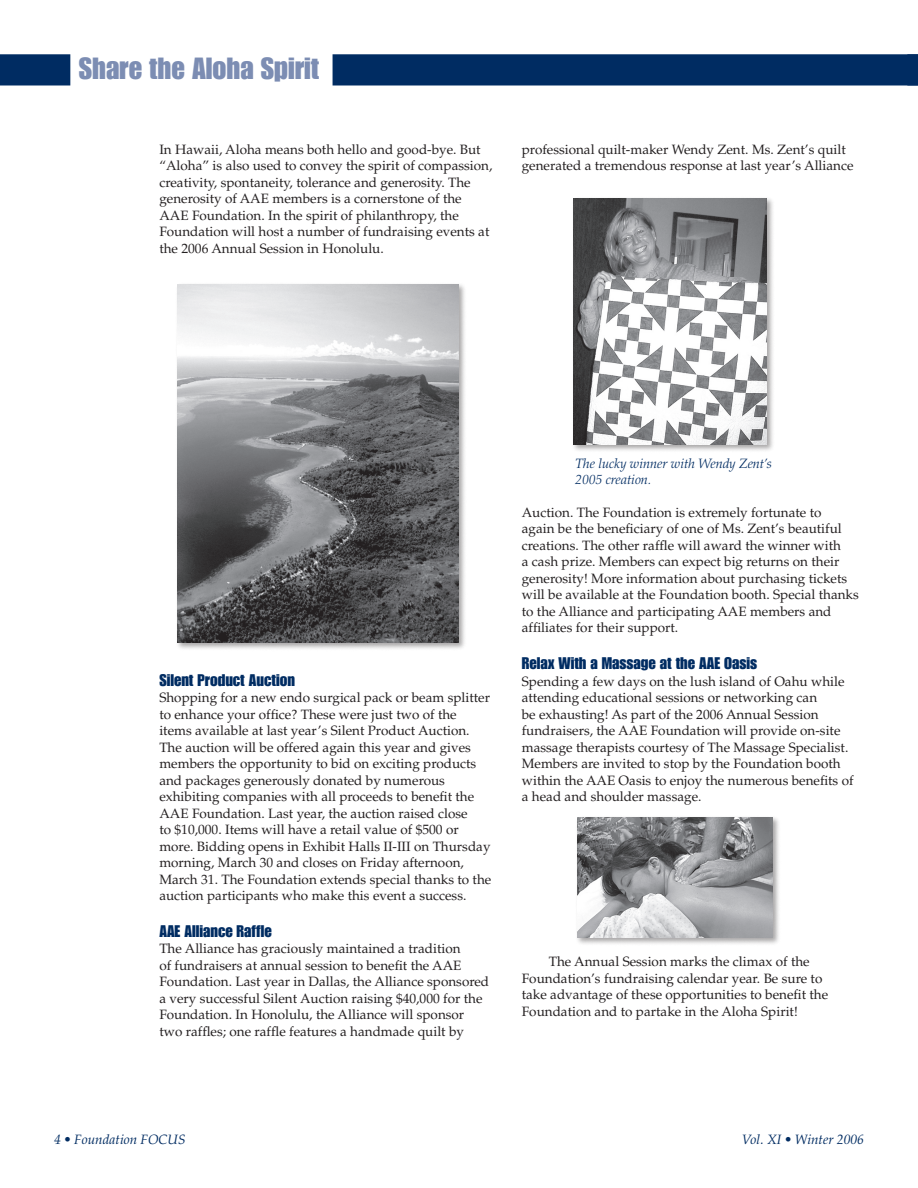
<style>
.page{position:relative;width:918px;height:1188px;background:#fff}
.page>*{position:absolute;margin:0;border:0;box-sizing:border-box;transform-origin:0 0}
.PW_Headline_TINT{font:30px "Impact";color:#7c8db3}
.PW_Sub{font:16.5px "Impact";color:#002c62}
.PW_text_PARA_1{font:13.5px/16.5px "Palatino";color:#231f20}
.PW_text{font:13.5px/16.5px "Palatino";color:#231f20}
.PW_Caption{font:italic 300 13.5px/15.3px "Palatino";color:#002c62}
.t1{font:italic 13.5px "Palatino";color:#002c62}
</style>
<div class="page">
<div style="left:333px;top:55px;width:584px;height:30px;background:#002c62"></div>
<div style="left:333px;top:54px;width:585px;height:32px;border:2px solid #002c62"></div>
<div style="left:1px;top:55px;width:69px;height:30px;background:#002c62"></div>
<div style="left:0;top:54px;width:70px;height:32px;border:2px solid #002c62"></div>
<svg style="left:907px;top:54px;width:11px;height:32px"></svg>
<div style="left:175px;top:282px;width:293px;height:370px;background:#231f20;opacity:.4"></div>
<img style="left:177px;top:284px;width:281px;height:359px">
<div style="left:571px;top:196px;width:204px;height:258px;background:#231f20;opacity:.4"></div>
<img style="left:573px;top:198px;width:193px;height:247px">
<div style="left:575px;top:815px;width:207px;height:131px;background:#231f20;opacity:.4"></div>
<img style="left:577px;top:817px;width:196px;height:120px">
<p class="PW_Headline_TINT" style="left:79px;top:51px;width:242px">Share the Aloha Spirit</p>
<p class="PW_text_PARA_1" style="left:159px;top:141px;width:335px">In Hawaii, Aloha means both hello and good-bye. But “Aloha” is also used to convey the spirit of compassion, creativity, spontaneity, tolerance and generosity. The generosity of AAE members is a cornerstone of the AAE Foundation. In the spirit of philanthropy, the Foundation will host a number of fundraising events at the 2006 Annual Session in Honolulu.</p>
<p class="PW_text_PARA_1" style="left:522px;top:141px;width:333px">professional quilt-maker Wendy Zent. Ms. Zent’s quilt generated a tremendous response at last year’s Alliance</p>
<p class="PW_Sub" style="left:159px;top:670px;width:137px">Silent Product Auction</p>
<p class="PW_text_PARA_1" style="left:159px;top:690px;width:333px">Shopping for a new endo surgical pack or beam splitter to enhance your office? These were just two of the items available at last year’s Silent Product Auction.<br>The auction will be offered again this year and gives members the opportunity to bid on exciting products and packages generously donated by numerous exhibiting companies with all proceeds to benefit the AAE Foundation. Last year, the auction raised close<br>to $10,000. Items will have a retail value of $500 or more. Bidding opens in Exhibit Halls II-III on Thursday morning, March 30 and closes on Friday afternoon, March 31. The Foundation extends special thanks to the auction participants who make this event a success.</p>
<p class="PW_Sub" style="left:159px;top:921px;width:114px">AAE Alliance Raffle</p>
<p class="PW_text_PARA_1" style="left:159px;top:941px;width:331px">The Alliance has graciously maintained a tradition<br>of fundraisers at annual session to benefit the AAE Foundation. Last year in Dallas, the Alliance sponsored a very successful Silent Auction raising $40,000 for the Foundation. In Honolulu, the Alliance will sponsor two raffles; one raffle features a handmade quilt by</p>
<p class="PW_Caption" style="left:575px;top:456px;width:198px">The lucky winner with Wendy Zent’s<br>2005 creation.</p>
<p class="PW_text_PARA_1" style="left:522px;top:504px;width:339px">Auction. The Foundation is extremely fortunate to<br>again be the beneficiary of one of Ms. Zent’s beautiful creations. The other raffle will award the winner with<br>a cash prize. Members can expect big returns on their generosity! More information about purchasing tickets will be available at the Foundation booth. Special thanks to the Alliance and participating AAE members and affiliates for their support.</p>
<p class="PW_Sub" style="left:522px;top:654px;width:237px">Relax With a Massage at the AAE Oasis</p>
<p class="PW_text_PARA_1" style="left:522px;top:673px;width:333px">Spending a few days on the lush island of Oahu while attending educational sessions or networking can<br>be exhausting! As part of the 2006 Annual Session fundraisers, the AAE Foundation will provide on-site massage therapists courtesy of The Massage Specialist.<br>Members are invited to stop by the Foundation booth within the AAE Oasis to enjoy the numerous benefits of a head and shoulder massage.</p>
<p class="PW_text" style="left:522px;top:954px;width:308px;text-indent:27px">The Annual Session marks the climax of the Foundation’s fundraising calendar year. Be sure to take advantage of these opportunities to benefit the Foundation and to partake in the Aloha Spirit!</p>
<p class="t1" style="left:64px;top:1131px;width:121px">• Foundation Focus</p>
<p class="t1" style="left:742px;top:1131px;width:123px">Vol. XI • Winter 2006</p>
</div>
